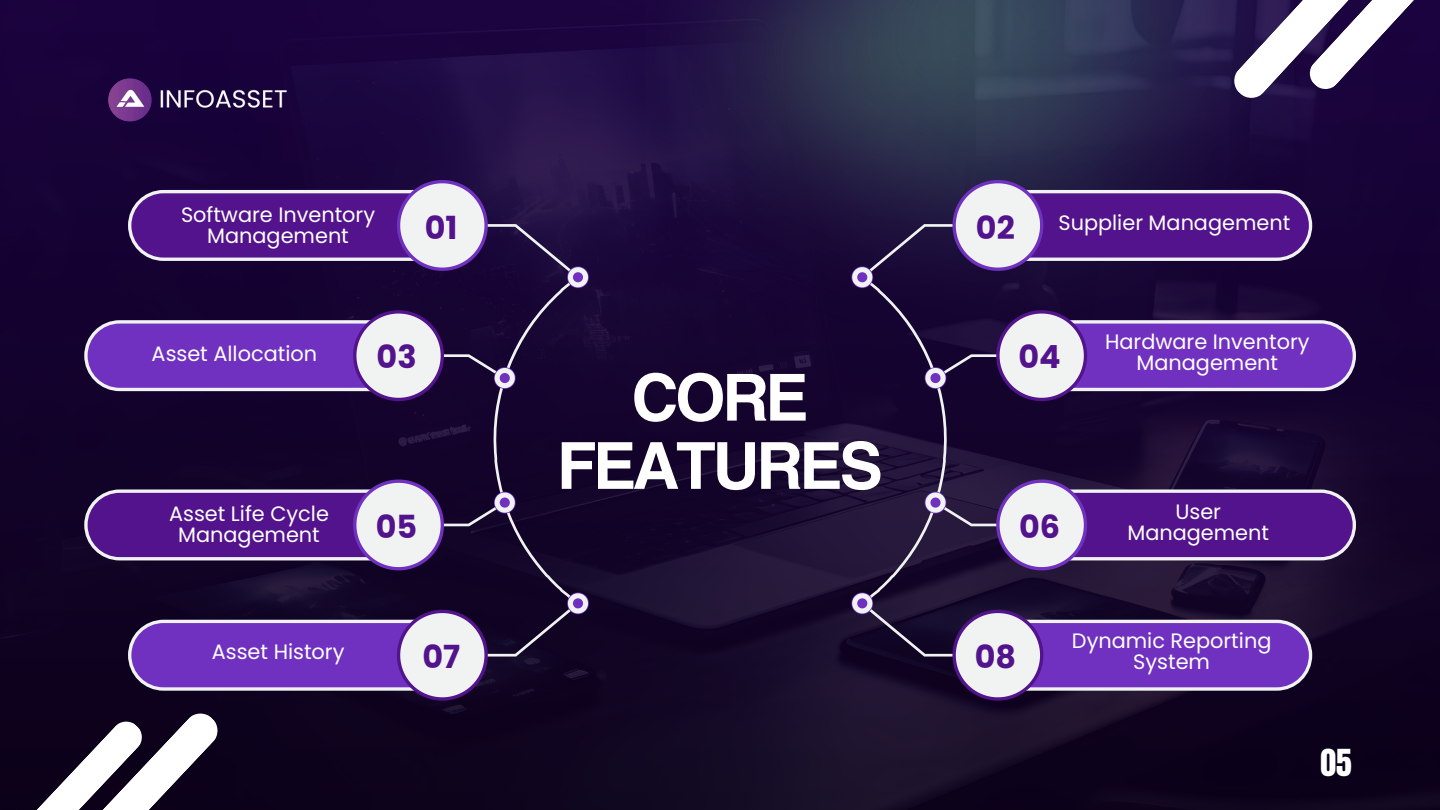
<style>
.page{position:relative;width:1440px;height:810px;background:#fff}
.page>*{position:absolute;margin:0;border:0;box-sizing:border-box;transform-origin:0 0}
.t1{font:700 65px/68.2px "Helvetica World";letter-spacing:-.05em;color:#fff;text-align:center}
.t2{font:700 31.8px "Poppins";color:#53138c}
.t3{font:31.6px "Anton";color:#fff}
.t4{font:20.8px/21px "Poppins";color:#fff;text-align:center}
</style>
<div class="page">
<img style="left:0;top:0;width:1440px;height:810px">
<img style="left:645px;top:0;width:648px;height:323px">
<svg style="left:851px;top:180px;width:505px;height:520px;background:#482e6a"></svg>
<svg style="left:84px;top:180px;width:505px;height:520px;background:#452a67"></svg>
<svg style="left:1234px;top:0;width:206px;height:98px"></svg>
<svg style="left:0;top:713px;width:218px;height:97px"></svg>
<img style="left:163px;top:83px;width:127px;height:31px">
<img style="left:100px;top:69px;width:63px;height:61px">
<p class="t4" style="left:181px;top:204px;width:196px">Software Inventory</p>
<p class="t4" style="left:207px;top:225px;width:143px">Management</p>
<p class="t2" style="left:425px;top:205px;width:34px">01</p>
<p class="t2" style="left:976px;top:205px;width:40px">02</p>
<p class="t4" style="left:1058px;top:212px;width:233px">Supplier Management</p>
<p class="t4" style="left:152px;top:343px;width:167px">Asset Allocation</p>
<p class="t4" style="left:169px;top:503px;width:161px">Asset Life Cycle</p>
<p class="t4" style="left:178px;top:524px;width:143px">Management</p>
<p class="t2" style="left:377px;top:335px;width:42px">03</p>
<p class="t2" style="left:1018px;top:335px;width:44px">04</p>
<p class="t1" style="left:557px;top:357px;width:328px">CORE<br>FEATURES</p>
<p class="t2" style="left:376px;top:504px;width:43px">05</p>
<p class="t2" style="left:1019px;top:504px;width:43px">06</p>
<p class="t4" style="left:1105px;top:332px;width:206px">Hardware Inventory</p>
<p class="t4" style="left:1137px;top:353px;width:143px">Management</p>
<p class="t4" style="left:1127px;top:501px;width:143px">User<br>Management</p>
<p class="t4" style="left:212px;top:642px;width:134px">Asset History</p>
<p class="t2" style="left:422px;top:634px;width:39px">07</p>
<p class="t2" style="left:975px;top:634px;width:43px">08</p>
<p class="t4" style="left:1072px;top:630px;width:201px">Dynamic Reporting</p>
<p class="t4" style="left:1133px;top:651px;width:78px">System</p>
<p class="t3" style="left:1321px;top:740px;width:33px">05</p>
</div>
